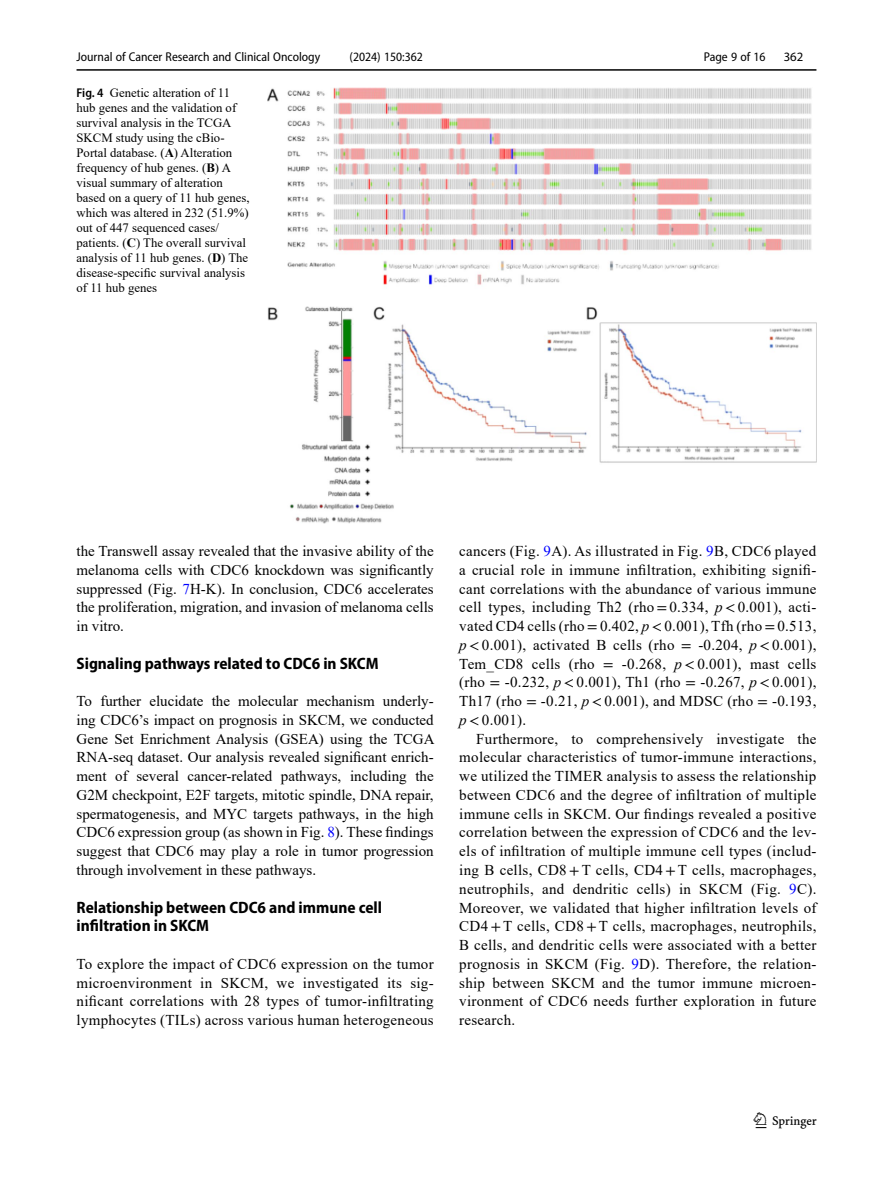
<style>
.page{position:relative;width:893px;height:1187px;background:#fff}
.page>*{position:absolute;margin:0;border:0;box-sizing:border-box;transform-origin:0 0}
.t1{font:22.5px "Springnew";color:#000}
.Head_2{font:700 semi-condensed 16.5px/18.8px "Myriad Pro";color:#000}
.Body_Text{font:15px/18.8px "Times New Roman";letter-spacing:.01em;color:#000;text-align:justify}
.Body_Text_Indent{font:15px/18.8px "Times New Roman";letter-spacing:.02em;color:#000;text-align:justify}
.Figure_Caption_Side{font:12.75px/15px "Times New Roman";color:#000}
.t2{font:semi-condensed 12.75px "Myriad Pro";color:#000}
.t3{font:12.75px "Myriad Pro";color:#000}
.s1{font-family:"Myriad Pro";font-weight:600;font-stretch:semi-condensed}
.s2{font-weight:700}
.s3{color:#00f}
.s4{font-family:"STIX"}
.s5{font-style:italic}
</style>
<div class="page">
<hr style="left:77px;top:69px;width:739px;height:2px;background:#000">
<img style="left:268px;top:87px;width:548px;height:436px">
<p class="t2" style="left:77px;top:49px;width:245px">Journal of Cancer Research and Clinical Oncology</p>
<p class="t2" style="left:350px;top:49px;width:75px">(2024) 150:362</p>
<p class="Figure_Caption_Side" style="left:77px;top:84px;width:175px"><span class="s1">Fig. 4</span> Genetic alteration of 11 hub genes and the validation of survival analysis in the TCGA<br>SKCM study using the cBio-<br>Portal database. (<span class="s2">A</span>) Alteration frequency of hub genes. (<span class="s2">B</span>) A visual summary of alteration based on a query of 11 hub genes, which was altered in 232 (51.9%) out of 447 sequenced cases/ patients. (<span class="s2">C</span>) The overall survival analysis of 11 hub genes. (<span class="s2">D</span>) The disease-specific survival analysis of 11 hub genes</p>
<p class="t2" style="left:704px;top:49px;width:63px">Page 9 of 16</p>
<p class="t3" style="left:784px;top:48px;width:21px">362</p>
<p class="Body_Text" style="left:77px;top:541px;width:359px">the Transwell assay revealed that the invasive ability of the melanoma cells with CDC6 knockdown was significantly suppressed (Fig. <span class="s3">7</span>H-K). In conclusion, CDC6 accelerates the proliferation, migration, and invasion of melanoma cells in vitro.</p>
<p class="Head_2" style="left:77px;top:653px;width:304px">Signaling pathways related to CDC6 in SKCM</p>
<p class="Body_Text" style="left:77px;top:691px;width:359px">To further elucidate the molecular mechanism underly&shy;ing CDC6’s impact on prognosis in SKCM, we conducted Gene Set Enrichment Analysis (GSEA) using the TCGA RNA-seq dataset. Our analysis revealed significant enrich&shy;ment of several cancer-related pathways, including the G2M checkpoint, E2F targets, mitotic spindle, DNA repair, spermatogenesis, and MYC targets pathways, in the high CDC6 expression group (as shown in Fig. <span class="s3">8</span>). These findings suggest that CDC6 may play a role in tumor progression through involvement in these pathways.</p>
<p class="Head_2" style="left:77px;top:897px;width:307px">Relationship between CDC6 and immune cell infiltration in SKCM</p>
<p class="Body_Text" style="left:77px;top:953px;width:359px">To explore the impact of CDC6 expression on the tumor microenvironment in SKCM, we investigated its sig&shy;nificant correlations with 28 types of tumor-infiltrating lymphocytes (TILs) across various human heterogeneous</p>
<p class="Body_Text" style="left:459px;top:541px;width:359px">cancers (Fig. <span class="s3">9</span>A). As illustrated in Fig. <span class="s3">9</span>B, CDC6 played a crucial role in immune infiltration, exhibiting signifi&shy;cant correlations with the abundance of various immune cell types, including Th2 (rho<span class="s4">=</span>0.334, <span class="s5">p</span><span class="s4">&lt;</span>0.001), acti&shy;vated CD4 cells (rho<span class="s4">=</span>0.402, <span class="s5">p</span><span class="s4">&lt;</span>0.001), Tfh (rho<span class="s4">=</span>0.513, <span class="s5">p</span><span class="s4">&lt;</span>0.001), activated B cells (rho <span class="s4">=</span> -0.204, <span class="s5">p</span><span class="s4">&lt;</span>0.001), Tem_CD8 cells (rho <span class="s4">=</span> -0.268, <span class="s5">p</span><span class="s4">&lt;</span>0.001), mast cells (rho <span class="s4">=</span> -0.232, <span class="s5">p</span><span class="s4">&lt;</span>0.001), Th1 (rho <span class="s4">=</span> -0.267, <span class="s5">p</span><span class="s4">&lt;</span>0.001), Th17 (rho <span class="s4">=</span> -0.21, <span class="s5">p</span><span class="s4">&lt;</span>0.001), and MDSC (rho <span class="s4">=</span> -0.193, <span class="s5">p</span><span class="s4">&lt;</span>0.001).</p>
<p class="Body_Text_Indent" style="left:459px;top:728px;width:359px;text-indent:17px">Furthermore, to comprehensively investigate the molecular characteristics of tumor-immune interactions, we utilized the TIMER analysis to assess the relationship between CDC6 and the degree of infiltration of multiple immune cells in SKCM. Our findings revealed a positive correlation between the expression of CDC6 and the lev&shy;els of infiltration of multiple immune cell types (includ&shy;ing B cells, CD8<span class="s4">+</span>T cells, CD4<span class="s4">+</span>T cells, macrophages, neutrophils, and dendritic cells) in SKCM (Fig. <span class="s3">9</span>C).<br>Moreover, we validated that higher infiltration levels of CD4<span class="s4">+</span>T cells, CD8<span class="s4">+</span>T cells, macrophages, neutrophils, B cells, and dendritic cells were associated with a better prognosis in SKCM (Fig. <span class="s3">9</span>D). Therefore, the relation&shy;ship between SKCM and the tumor immune microen&shy;vironment of CDC6 needs further exploration in future research.</p>
<h1 class="t1" style="left:756px;top:1107px;width:63px">1 3</h1>
</div>
